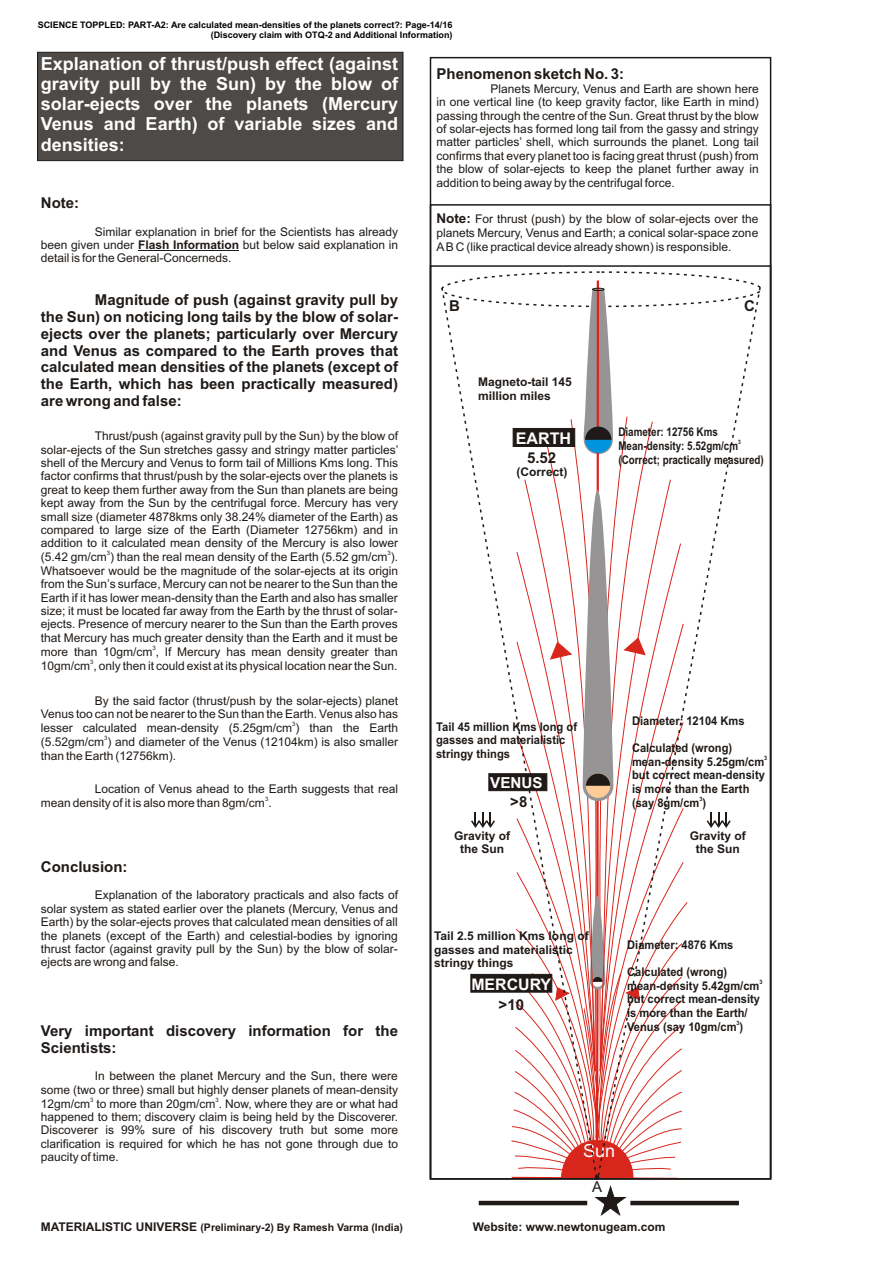
<style>
.page{position:relative;width:894px;height:1263px;background:#fff}
.page>*{position:absolute;margin:0;border:0;box-sizing:border-box;transform-origin:0 0}
.t1{font:700 18px/20.1px "Arial";color:#fff;text-align:justify}
.t2{font:18px "Arial";color:#fff}
.t3{font:700 16.05px "Arial";color:#fff}
.t4{font:700 15.9px "Arial";color:#fff}
.t5{font:700 15.15px "Arial";color:#fff}
.t6{font:700 15px/16.8px "Arial";color:#1f1a17;text-align:justify}
.t7{font:15px "Arial";color:#1f1a17}
.t8{font:12px/13.4px "Arial";color:#1f1a17;text-align:justify}
.t9{font:700 12px/13.4px "Arial";color:#1f1a17;text-align:justify;scale:.93 1}
.t10{font:700 12px/13.4px "Arial";color:#1f1a17}
.t11{font:700 12px "Arial";color:#1f1a17;scale:.82 1}
.t12{font:700 10.5px "Arial";color:#1f1a17}
.t13{font:700 9px/10.1px "Arial";color:#000;text-align:right}
.t14{font:6px "Arial";color:#1f1a17}
.t15{font:700 6px "Arial";color:#1f1a17;scale:.93 1}
.t16{font:700 6px "Arial";color:#1f1a17;scale:.82 1}
.s1{font-weight:700}
.s2{font-weight:700;font-size:13.5px}
.s3{font-size:12px}
</style>
<div class="page">
<div style="left:37px;top:52px;width:366px;height:109px;background:#4d4a47;border:1px solid #1f1a17"></div>
<hr style="left:138px;top:250px;width:101px;height:1px;background:#1f1a17">
<div style="left:441px;top:271px;width:321px;height:36px;border:2px dashed #1f1a17;border-radius:50%"></div>
<svg style="left:441px;top:286px;width:69px;height:707px"></svg>
<svg style="left:688px;top:286px;width:74px;height:536px"></svg>
<svg style="left:510px;top:280px;width:178px;height:936px"></svg>
<hr style="left:630px;top:1201px;width:109px;height:4px;background:#1f1a17">
<hr style="left:479px;top:1201px;width:108px;height:4px;background:#1f1a17">
<div style="left:430px;top:204px;width:341px;height:976px;border:2px solid #1f1a17"></div>
<div style="left:513px;top:428px;width:62px;height:19px;background:#1f1a17;border:1px solid #1f1a17"></div>
<div style="left:489px;top:774px;width:58px;height:17px;background:#1f1a17;border:1px solid #1f1a17"></div>
<svg style="left:707px;top:812px;width:24px;height:16px"></svg>
<svg style="left:471px;top:812px;width:24px;height:16px"></svg>
<div style="left:471px;top:974px;width:81px;height:18px;background:#1f1a17"></div>
<p class="t13" style="left:38px;top:21px;width:416px">SCIENCE TOPPLED: PART-A2: Are calculated mean-densities of the planets correct?: Page-14/16 (Discovery claim with OTQ-2 and Additional Information)</p>
<h1 class="t1" style="left:41px;top:55px;width:359px">Explanation of thrust/push effect (against gravity pull by the Sun) by the blow of solar-ejects over the planets (Mercury Venus and Earth) of variable sizes and densities:</h1>
<p class="t6" style="left:41px;top:196px;width:40px">Note:</p>
<p class="t8" style="left:41px;top:226px;width:359px;text-indent:54px">Similar explanation in brief for the Scientists has already been given under <span class="s1">Flash Information</span> but below said explanation in detail is for the General-Concerneds.</p>
<p class="t6" style="left:41px;top:293px;width:359px;text-indent:54px">Magnitude of push (against gravity pull by the Sun) on noticing long tails by the blow of solar&shy;ejects over the planets; particularly over Mercury and Venus as compared to the Earth proves that calculated mean densities of the planets (except of the Earth, which has been practically measured) are wrong and false:</p>
<p class="t8" style="left:41px;top:430px;width:359px;text-indent:54px">Thrust/push (against gravity pull by the Sun) by the blow of solar-ejects of the Sun stretches gassy and stringy matter particles’ shell of the Mercury and Venus to form tail of Millions Kms long. This factor confirms that thrust/push by the solar-ejects over the planets is great to keep them further away from the Sun than planets are being kept away from the Sun by the centrifugal force. Mercury has very small size (diameter 4878kms only 38.24% diameter of the Earth) as compared to large size of the Earth (Diameter 12756km) and in addition to it calculated mean density of the Mercury is also lower</p>
<p class="t14" style="left:107px;top:551px;width:5px">3</p>
<p class="t14" style="left:387px;top:551px;width:5px">3</p>
<p class="t8" style="left:41px;top:552px;width:359px">(5.42 gm/cm ) than the real mean density of the Earth (5.52 gm/cm ).<br>Whatsoever would be the magnitude of the solar-ejects at its origin from the Sun’s surface, Mercury can not be nearer to the Sun than the Earth if it has lower mean-density than the Earth and also has smaller size; it must be located far away from the Earth by the thrust of solar&shy;ejects. Presence of mercury nearer to the Sun than the Earth proves that Mercury has much greater density than the Earth and it must be</p>
<p class="t14" style="left:152px;top:645px;width:5px">3</p>
<p class="t8" style="left:41px;top:646px;width:359px">more than 10gm/cm , If Mercury has mean density greater than</p>
<p class="t14" style="left:90px;top:659px;width:5px">3</p>
<p class="t8" style="left:41px;top:660px;width:358px">10gm/cm , only then it could exist at its physical location near the Sun.</p>
<p class="t8" style="left:41px;top:695px;width:359px;text-align:right">By the said factor (thrust/push by the solar-ejects) planet<br>Venus too can not be nearer to the Sun than the Earth. Venus also has</p>
<p class="t14" style="left:292px;top:722px;width:5px">3</p>
<p class="t8" style="left:41px;top:722px;width:359px">lesser calculated mean-density (5.25gm/cm ) than the Earth</p>
<p class="t14" style="left:104px;top:736px;width:5px">3</p>
<p class="t8" style="left:41px;top:736px;width:359px">(5.52gm/cm ) and diameter of the Venus (12104km) is also smaller than the Earth (12756km).</p>
<p class="t8" style="left:95px;top:783px;width:305px">Location of Venus ahead to the Earth suggests that real</p>
<p class="t14" style="left:265px;top:797px;width:5px">3</p>
<p class="t8" style="left:41px;top:797px;width:232px">mean density of it is also more than 8gm/cm .</p>
<p class="t6" style="left:41px;top:860px;width:88px">Conclusion:</p>
<p class="t8" style="left:41px;top:890px;width:359px;text-indent:54px">Explanation of the laboratory practicals and also facts of solar system as stated earlier over the planets (Mercury, Venus and Earth) by the solar-ejects proves that calculated mean densities of all the planets (except of the Earth) and celestial-bodies by ignoring thrust factor (against gravity pull by the Sun) by the blow of solar&shy;ejects are wrong and false.</p>
<p class="t6" style="left:41px;top:1024px;width:359px">Very important discovery information for the<br>Scientists:</p>
<p class="t8" style="left:41px;top:1070px;width:359px;text-align:right">In between the planet Mercury and the Sun, there were<br>some (two or three) small but highly denser planets of mean-density</p>
<p class="t14" style="left:90px;top:1097px;width:5px">3</p>
<p class="t14" style="left:215px;top:1097px;width:5px">3</p>
<p class="t8" style="left:41px;top:1098px;width:359px">12gm/cm to more than 20gm/cm . Now, where they are or what had happened to them; discovery claim is being held by the Discoverer.<br>Discoverer is 99% sure of his discovery truth but some more clarification is required for which he has not gone through due to paucity of time.</p>
<p class="t6" style="left:437px;top:67px;width:189px">Phenomenon sketch No. 3:</p>
<p class="t8" style="left:437px;top:83px;width:324px;text-indent:54px">Planets Mercury, Venus and Earth are shown here in one vertical line (to keep gravity factor, like Earth in mind) passing through the centre of the Sun. Great thrust by the blow of solar-ejects has formed long tail from the gassy and stringy matter particles’ shell, which surrounds the planet. Long tail confirms that every planet too is facing great thrust (push) from the blow of solar-ejects to keep the planet further away in addition to being away by the centrifugal force.</p>
<p class="t8" style="left:436px;top:214px;width:323px"><span class="s2">Note:</span> For thrust (push) by the blow of solar-ejects over the planets Mercury, Venus and Earth; a conical solar-space zone A B C (like practical device already shown) is responsible.</p>
<p class="t6" style="left:449px;top:298px;width:12px">B</p>
<p class="t6" style="left:744px;top:299px;width:12px">C</p>
<p class="t10" style="left:478px;top:376px;width:95px">Magneto-tail 145 million miles</p>
<p class="t11" style="left:618px;top:427px;width:123px">Diameter: 12756 Kms</p>
<h2 class="t3" style="left:516px;top:432px;width:57px">EARTH</h2>
<p class="t16" style="left:738px;top:440px;width:5px">3</p>
<p class="t11" style="left:618px;top:441px;width:147px">Mean-density: 5.52gm/cm</p>
<p class="t6" style="left:527px;top:451px;width:31px">5.52</p>
<p class="t11" style="left:618px;top:455px;width:179px">(Correct; practically measured)</p>
<p class="t10" style="left:517px;top:466px;width:52px">(Correct)</p>
<p class="t9" style="left:436px;top:721px;width:153px;text-align:left">Tail 45 million Kms long of gasses and materialistic stringy things</p>
<p class="t5" style="left:490px;top:777px;width:54px">VENUS</p>
<p class="t6" style="left:510px;top:794px;width:19px">&gt;8</p>
<p class="t10" style="left:454px;top:830px;width:58px;text-align:center">Gravity of the Sun</p>
<p class="t10" style="left:434px;top:930px;width:156px">Tail 2.5 million Kms long of gasses and materialistic stringy things</p>
<h3 class="t4" style="left:471px;top:978px;width:81px">MERCURY</h3>
<p class="t6" style="left:499px;top:997px;width:27px">&gt;10</p>
<p class="t9" style="left:632px;top:715px;width:122px">Diameter: 12104 Kms</p>
<p class="t9" style="left:632px;top:742px;width:109px">Calculated (wrong)</p>
<p class="t15" style="left:764px;top:756px;width:5px">3</p>
<p class="t9" style="left:632px;top:756px;width:144px">mean-density 5.25gm/cm but correct mean-density is more than the Earth</p>
<p class="t15" style="left:699px;top:796px;width:5px">3</p>
<p class="t9" style="left:632px;top:797px;width:81px">(say 8gm/cm )</p>
<p class="t10" style="left:690px;top:830px;width:58px;text-align:center">Gravity of the Sun</p>
<p class="t9" style="left:627px;top:939px;width:116px">Diameter: 4876 Kms</p>
<p class="t9" style="left:627px;top:966px;width:109px">Calculated (wrong)</p>
<p class="t15" style="left:759px;top:980px;width:5px">3</p>
<p class="t9" style="left:627px;top:980px;width:144px">mean-density 5.42gm/cm but correct mean-density is more than the Earth/</p>
<p class="t15" style="left:737px;top:1020px;width:5px">3</p>
<p class="t9" style="left:627px;top:1021px;width:126px">Venus (say 10gm/cm )</p>
<h1 class="t2" style="left:583px;top:1144px;width:34px">Sun</h1>
<p class="t7" style="left:592px;top:1181px;width:12px">A</p>
<p class="t12" style="left:41px;top:1223px;width:364px"><span class="s3">MATERIALISTIC UNIVERSE</span> (Preliminary-2) By Ramesh Varma (India)</p>
<p class="t10" style="left:473px;top:1221px;width:194px">Website: www.newtonugeam.com</p>
</div>
